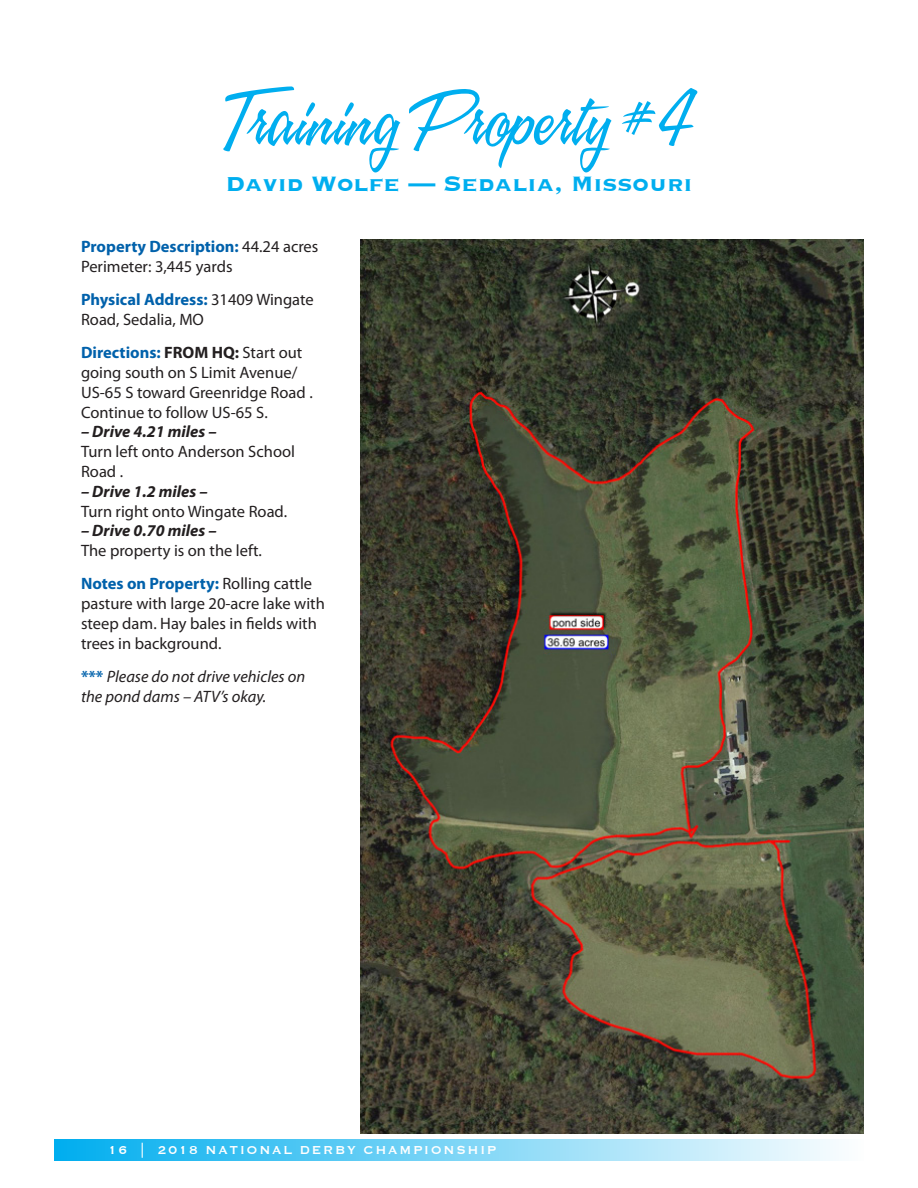
<style>
.page{position:relative;width:918px;height:1188px;background:#fff}
.page>*{position:absolute;margin:0;border:0;box-sizing:border-box;transform-origin:0 0}
.t1{font:72px "A&S Speedway";color:#00aeef}
.t2{font:700 27px "Copperplate";color:#00aeef}
.t3{font:16.5px/19.8px "Myriad Pro";color:#231f20}
.t4{font:italic 16.5px/19.8px "Myriad Pro";color:#231f20}
.t5{font:15px "Copperplate";letter-spacing:.12em;color:#fff;scale:.95 1}
.s1{font-weight:700;color:#0161ab}
.s2{font-weight:700}
.s3{font-weight:700;font-style:italic}
.s4{font-weight:700;font-style:normal;color:#0161ab}
</style>
<div class="page">
<div style="left:54px;top:1139px;width:810px;height:22px;background:linear-gradient(to right,#00adef,#fdfefe)"></div>
<img style="left:361px;top:240px;width:503px;height:894px">
<p class="t1" style="left:222px;top:81px;width:475px">Training Property #4</p>
<p class="t2" style="left:225px;top:166px;width:469px">David Wolfe — Sedalia, Missouri</p>
<p class="t3" style="left:81px;top:236px;width:239px"><span class="s1">Property Description:</span> 44.24 acres<br>Perimeter: 3,445 yards</p>
<p class="t3" style="left:81px;top:289px;width:234px"><span class="s1">Physical Address:</span> 31409 Wingate<br>Road, Sedalia, MO</p>
<p class="t3" style="left:81px;top:342px;width:233px"><span class="s1">Directions:</span> <span class="s2">FROM HQ:</span> Start out going south on S Limit Avenue/<br>US-65 S toward Greenridge Road .<br>Continue to follow US-65 S.</p>
<p class="t3" style="left:81px;top:422px;width:216px"><span class="s3">– Drive 4.21 miles –<br></span>Turn left onto Anderson School<br>Road .</p>
<p class="t3" style="left:81px;top:481px;width:208px"><span class="s3">– Drive 1.2 miles –<br></span>Turn right onto Wingate Road.</p>
<p class="t3" style="left:81px;top:521px;width:182px"><span class="s3">– Drive 0.70 miles –<br></span>The property is on the left.</p>
<p class="t3" style="left:81px;top:574px;width:245px"><span class="s1">Notes on Property:</span> Rolling cattle pasture with large 20-acre lake with steep dam. Hay bales in fields with trees in background.</p>
<p class="t4" style="left:81px;top:666px;width:226px"><span class="s4">***</span> Please do not drive vehicles on the pond dams – ATV’s okay.</p>
<p class="t5" style="left:108px;top:1141px;width:410px">16 | 2018 NATIONAL DERBY CHAMPIONSHIP</p>
</div>
